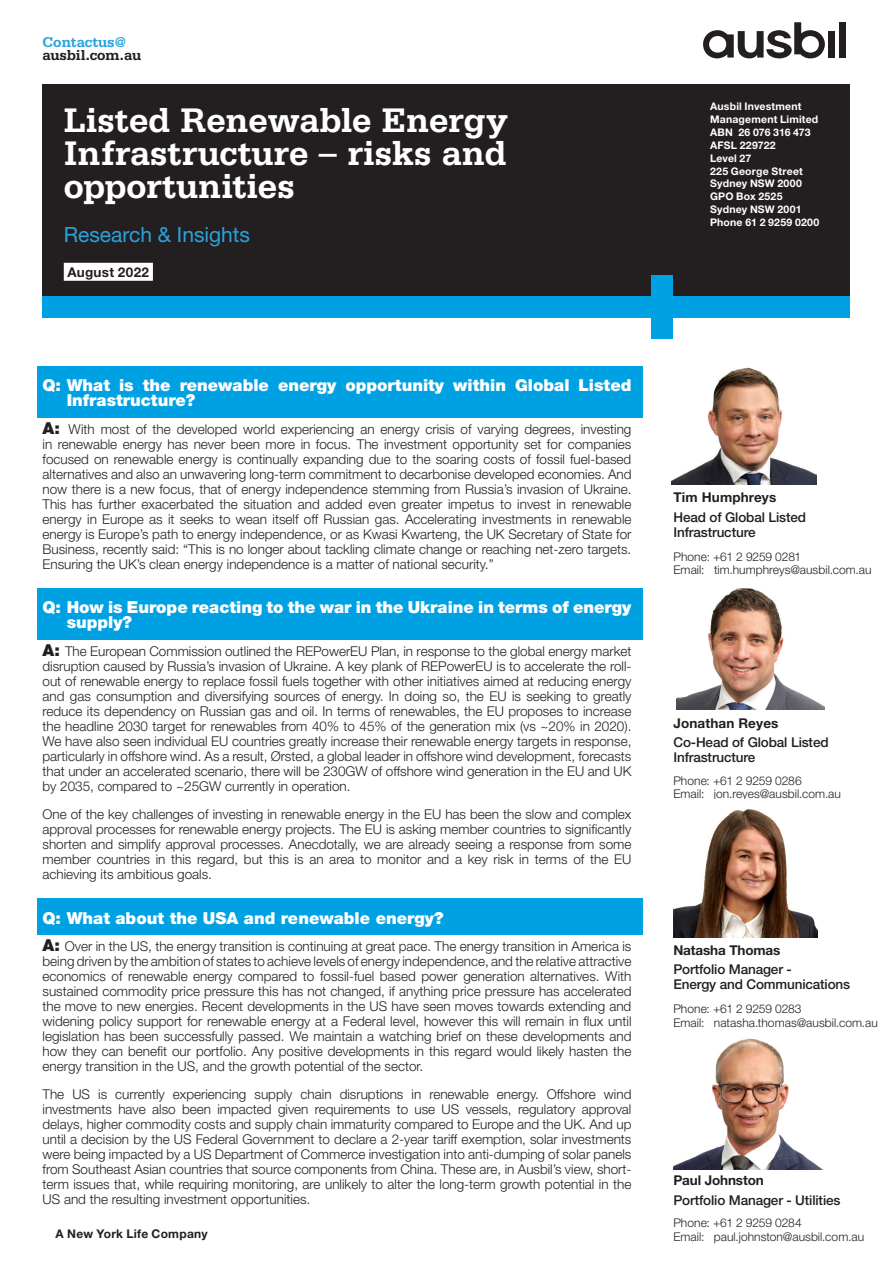
<style>
.page{position:relative;width:893px;height:1263px;background:#fff}
.page>*{position:absolute;margin:0;border:0;box-sizing:border-box;transform-origin:0 0}
.Title_white{font:700 36px/33px "Serifa Std";letter-spacing:-.01em;color:#fff;text-align:justify}
.Body_text{font:21px "Helvetica Neue LT Std";color:#2aa2db}
.Body_text-2{font:900 16.5px/15px "Helvetica Neue LT Std";color:#fff}
.Email{font:700 15px/13.5px "Serifa Std";letter-spacing:-.01em;color:#231f20}
.Body_text-3{font:300 13.5px/15px "Helvetica Neue LT Std";color:#231f20;text-align:justify}
.Body_text-4{font:500 13.5px/15px "Helvetica Neue LT Std";letter-spacing:-.01em;color:#231f20}
.Body_text-5{font:700 13.5px "Helvetica Neue LT Std";letter-spacing:.01em;color:#231f20}
.Body_text-6{font:700 13.5px "Helvetica Neue LT Std";letter-spacing:-.01em;color:#231f20}
.Date{font:700 13.5px "Helvetica Neue LT Std";letter-spacing:.02em;color:#231f20}
.t1{font:300 12px "Helvetica Neue LT Std";color:#231f20}
.Page_number_left{font:700 12px "Helvetica Neue LT Std";letter-spacing:.02em;color:#231f20}
.Contact_details_whit{font:700 10.5px/12.8px "Helvetica Neue LT Std";letter-spacing:.015em;color:#fff}
.s1{color:#2aa2db}
.s2{font-weight:900;font-size:16.5px}
</style>
<div class="page">
<div style="left:37px;top:898px;width:606px;height:37px;background:#00a1e3"></div>
<div style="left:37px;top:588px;width:606px;height:51px;background:#00a1e3"></div>
<div style="left:37px;top:366px;width:606px;height:51px;background:#00a1e3"></div>
<div style="left:43px;top:84px;width:807px;height:218px;background:#231f20"></div>
<div style="left:651px;top:275px;width:21px;height:63px;background:#00a1e3"></div>
<div style="left:43px;top:296px;width:807px;height:21px;background:#00a1e3"></div>
<div style="left:64px;top:263px;width:89px;height:18px;background:#fff"></div>
<svg style="left:703px;top:22px;width:122px;height:36px"></svg>
<div style="left:828px;top:31px;width:7px;height:27px;background:#231f20"></div>
<div style="left:839px;top:22px;width:7px;height:36px;background:#231f20"></div>
<img style="left:672px;top:367px;width:144px;height:117px">
<img style="left:676px;top:588px;width:149px;height:122px">
<img style="left:673px;top:809px;width:145px;height:129px">
<img style="left:673px;top:1038px;width:149px;height:131px">
<p class="Email" style="left:43px;top:35px;width:100px"><span class="s1">Contactus@ </span>ausbil.com.au</p>
<p class="Title_white" style="left:64px;top:103px;width:446px">Listed Renewable Energy Infrastructure – risks and opportunities</p>
<p class="Body_text" style="left:64px;top:222px;width:188px">Research &amp; Insights</p>
<p class="Date" style="left:68px;top:264px;width:83px">August 2022</p>
<p class="Body_text-2" style="left:67px;top:377px;width:566px;text-indent:-24px">Q: What is the renewable energy opportunity within Global Listed<br>Infrastructure?</p>
<p class="Body_text-3" style="left:43px;top:421px;width:590px"><span class="s2">A:</span> With most of the developed world experiencing an energy crisis of varying degrees, investing in renewable energy has never been more in focus. The investment opportunity set for companies focused on renewable energy is continually expanding due to the soaring costs of fossil fuel-based alternatives and also an unwavering long-term commitment to decarbonise developed economies. And now there is a new focus, that of energy independence stemming from Russia’s invasion of Ukraine.<br>This has further exacerbated the situation and added even greater impetus to invest in renewable energy in Europe as it seeks to wean itself off Russian gas. Accelerating investments in renewable energy is Europe’s path to energy independence, or as Kwasi Kwarteng, the UK Secretary of State for Business, recently said: “This is no longer about tackling climate change or reaching net-zero targets.<br>Ensuring the UK’s clean energy independence is a matter of national security.”</p>
<p class="Body_text-2" style="left:67px;top:600px;width:566px;text-indent:-24px">Q: How is Europe reacting to the war in the Ukraine in terms of energy supply?</p>
<p class="Body_text-3" style="left:43px;top:643px;width:590px"><span class="s2">A:</span> The European Commission outlined the REPowerEU Plan, in response to the global energy market disruption caused by Russia’s invasion of Ukraine. A key plank of REPowerEU is to accelerate the roll&shy;out of renewable energy to replace fossil fuels together with other initiatives aimed at reducing energy and gas consumption and diversifying sources of energy. In doing so, the EU is seeking to greatly reduce its dependency on Russian gas and oil. In terms of renewables, the EU proposes to increase the headline 2030 target for renewables from 40% to 45% of the generation mix (vs ~20% in 2020).<br>We have also seen individual EU countries greatly increase their renewable energy targets in response, particularly in offshore wind. As a result, Ørsted, a global leader in offshore wind development, forecasts that under an accelerated scenario, there will be 230GW of offshore wind generation in the EU and UK by 2035, compared to ~25GW currently in operation.</p>
<p class="Body_text-3" style="left:43px;top:806px;width:590px">One of the key challenges of investing in renewable energy in the EU has been the slow and complex approval processes for renewable energy projects. The EU is asking member countries to significantly shorten and simplify approval processes. Anecdotally, we are already seeing a response from some member countries in this regard, but this is an area to monitor and a key risk in terms of the EU achieving its ambitious goals.</p>
<p class="Body_text-2" style="left:43px;top:910px;width:402px">Q: What about the USA and renewable energy?</p>
<p class="Body_text-3" style="left:43px;top:939px;width:590px"><span class="s2">A:</span> Over in the US, the energy transition is continuing at great pace. The energy transition in America is being driven by the ambition of states to achieve levels of energy independence, and the relative attractive economics of renewable energy compared to fossil-fuel based power generation alternatives. With sustained commodity price pressure this has not changed, if anything price pressure has accelerated the move to new energies. Recent developments in the US have seen moves towards extending and widening policy support for renewable energy at a Federal level, however this will remain in flux until legislation has been successfully passed. We maintain a watching brief on these developments and how they can benefit our portfolio. Any positive developments in this regard would likely hasten the energy transition in the US, and the growth potential of the sector.</p>
<p class="Body_text-3" style="left:43px;top:1087px;width:590px">The US is currently experiencing supply chain disruptions in renewable energy. Offshore wind investments have also been impacted given requirements to use US vessels, regulatory approval delays, higher commodity costs and supply chain immaturity compared to Europe and the UK. And up until a decision by the US Federal Government to declare a 2-year tariff exemption, solar investments were being impacted by a US Department of Commerce investigation into anti-dumping of solar panels from Southeast Asian countries that source components from China. These are, in Ausbil’s view, short&shy;term issues that, while requiring monitoring, are unlikely to alter the long-term growth potential in the US and the resulting investment opportunities.</p>
<p class="Page_number_left" style="left:56px;top:1226px;width:154px">A New York Life Company</p>
<p class="Contact_details_whit" style="left:710px;top:100px;width:110px">Ausbil Investment<br>Management Limited</p>
<p class="Contact_details_whit" style="left:710px;top:126px;width:102px">ABN 26 076 316 473</p>
<p class="Contact_details_whit" style="left:710px;top:139px;width:67px">AFSL 229722</p>
<p class="Contact_details_whit" style="left:710px;top:151px;width:43px">Level 27</p>
<p class="Contact_details_whit" style="left:710px;top:164px;width:94px">225 George Street</p>
<p class="Contact_details_whit" style="left:710px;top:177px;width:93px">Sydney NSW 2000</p>
<p class="Contact_details_whit" style="left:710px;top:190px;width:74px">GPO Box 2525</p>
<p class="Contact_details_whit" style="left:710px;top:202px;width:93px">Sydney NSW 2001</p>
<p class="Contact_details_whit" style="left:710px;top:215px;width:111px">Phone 61 2 9259 0200</p>
<p class="Body_text-5" style="left:673px;top:489px;width:104px">Tim Humphreys</p>
<p class="Body_text-4" style="left:673px;top:509px;width:134px">Head of Global Listed<br>Infrastructure</p>
<p class="t1" style="left:673px;top:549px;width:129px">Phone: +61 2 9259 0281</p>
<p class="t1" style="left:673px;top:562px;width:200px">Email: tim.humphreys@ausbil.com.au</p>
<p class="Body_text-5" style="left:673px;top:715px;width:107px">Jonathan Reyes</p>
<p class="Body_text-4" style="left:673px;top:735px;width:157px">Co-Head of Global Listed<br>Infrastructure</p>
<p class="t1" style="left:673px;top:773px;width:130px">Phone: +61 2 9259 0286</p>
<p class="t1" style="left:673px;top:787px;width:169px">Email: jon.reyes@ausbil.com.au</p>
<p class="Body_text-6" style="left:673px;top:942px;width:108px">Natasha Thomas</p>
<p class="Body_text-4" style="left:673px;top:962px;width:178px">Portfolio Manager -<br>Energy and Communications</p>
<p class="t1" style="left:673px;top:1001px;width:130px">Phone: +61 2 9259 0283</p>
<p class="t1" style="left:673px;top:1015px;width:206px">Email: natasha.thomas@ausbil.com.au</p>
<p class="Body_text-6" style="left:673px;top:1172px;width:92px">Paul Johnston</p>
<p class="Body_text-4" style="left:673px;top:1192px;width:169px">Portfolio Manager - Utilities</p>
<p class="t1" style="left:673px;top:1216px;width:130px">Phone: +61 2 9259 0284</p>
<p class="t1" style="left:673px;top:1229px;width:192px">Email: paul.johnston@ausbil.com.au</p>
</div>
